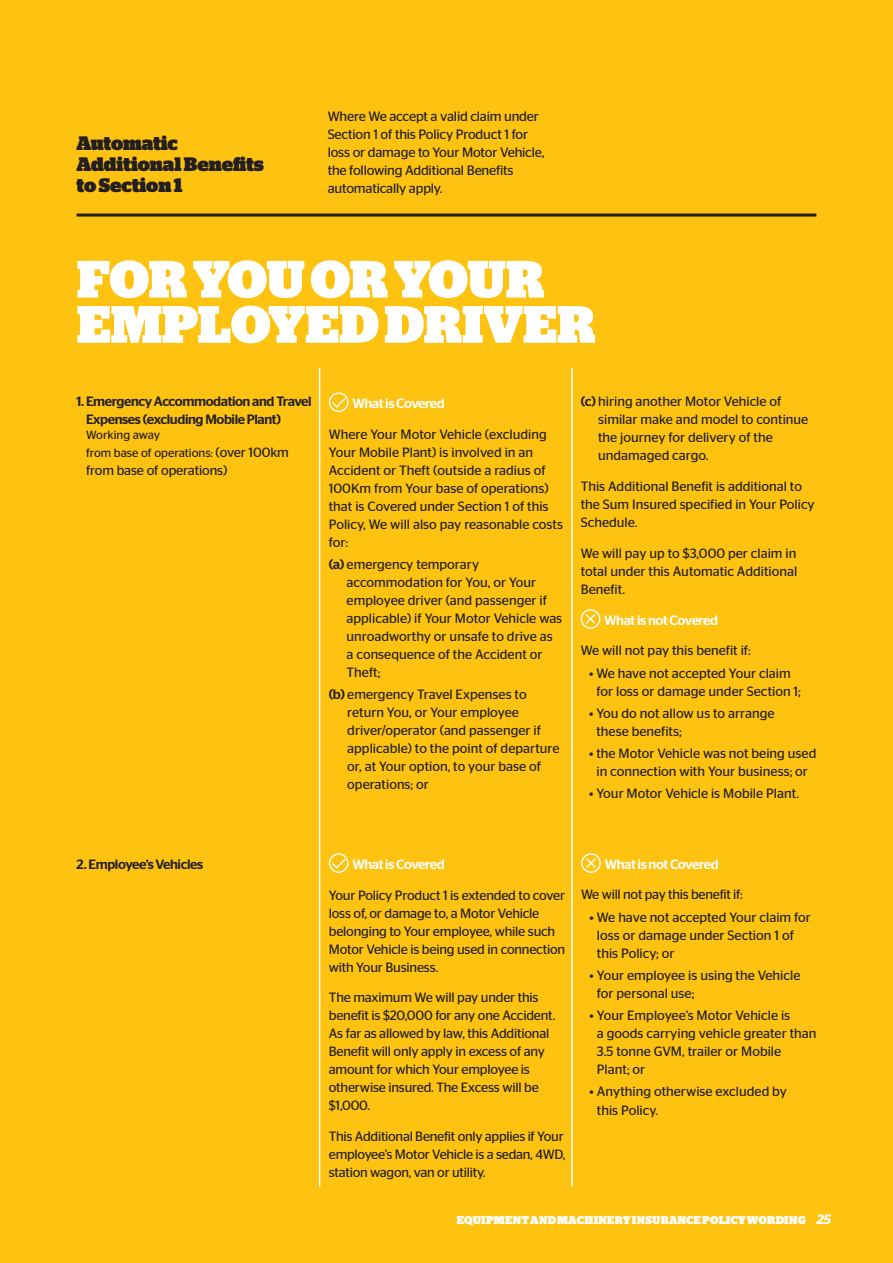
<style>
.page{position:relative;width:893px;height:1263px;background:#fec210}
.page>*{position:absolute;margin:0;border:0;box-sizing:border-box;transform-origin:0 0}
.t1{font:900 52.35px/45.2px "Stag";color:#fff}
.t2{font:900 19.5px/21px "Stag";letter-spacing:-.005em;color:#231f20}
.t3{font:13.65px/18.1px "Stag Sans";letter-spacing:-.015em;color:#231f20}
.t4{font:13.5px/18px "Stag Sans";color:#231f20}
.t5{font:500 13.5px/18px "Stag Sans";letter-spacing:-.03em;color:#231f20}
.t6{font:500 13.5px "Stag Sans";letter-spacing:-.03em;color:#fff}
.t7{font:13.5px "Stag Sans";letter-spacing:-.02em;color:#231f20}
.t8{font:12px/18px "Stag Sans";color:#231f20}
.t9{font:900 11.25px "Stag";letter-spacing:.015em;color:#fff}
.s1{font-size:13.5px}
.s2{font-weight:500}
.s3{font-family:"Stag Sans";font-weight:600;font-style:italic;font-size:13.5px}
</style>
<div class="page">
<hr style="left:319px;top:368px;width:1px;height:818px;background:#fff">
<hr style="left:571px;top:368px;width:2px;height:818px;background:#fff">
<hr style="left:77px;top:214px;width:739px;height:3px;background:#231f20">
<div style="left:329px;top:392px;width:20px;height:20px;border:1px solid #fff;border-radius:50%"></div>
<svg style="left:331px;top:397px;width:16px;height:12px"></svg>
<div style="left:581px;top:609px;width:19px;height:20px;border:1px solid #fff;border-radius:50%"></div>
<svg style="left:584px;top:613px;width:12px;height:12px"></svg>
<div style="left:329px;top:853px;width:20px;height:20px;border:1px solid #fff;border-radius:50%"></div>
<svg style="left:331px;top:858px;width:16px;height:12px"></svg>
<div style="left:581px;top:853px;width:20px;height:20px;border:1px solid #fff;border-radius:50%"></div>
<svg style="left:585px;top:857px;width:12px;height:11px"></svg>
<p class="t2" style="left:77px;top:133px;width:189px">Automatic<br>Additional Benefits to Section 1</p>
<p class="t3" style="left:328px;top:107px;width:218px">Where We accept a valid claim under Section 1 of this Policy Product 1 for loss or damage to Your Motor Vehicle, the following Additional Benefits automatically apply.</p>
<p class="t1" style="left:77px;top:257px;width:520px">FOR YOU OR YOUR<br>EMPLOYED DRIVER</p>
<p class="t5" style="left:86px;top:392px;width:227px;text-indent:-10px">1. Emergency Accommodation and Travel<br>Expenses (excluding Mobile Plant)</p>
<p class="t8" style="left:86px;top:425px;width:204px">Working away<br>from base of operations: <span class="s1">(over 100km</span></p>
<p class="t4" style="left:86px;top:461px;width:143px">from base of operations)</p>
<p class="t6" style="left:352px;top:395px;width:94px">What is Covered</p>
<p class="t4" style="left:329px;top:425px;width:236px">Where Your Motor Vehicle (excluding<br>Your Mobile Plant) is involved in an<br>Accident or Theft (outside a radius of<br>100Km from Your base of operations) that is Covered under Section 1 of this<br>Policy, We will also pay reasonable costs for:</p>
<p class="t4" style="left:347px;top:555px;width:217px;text-indent:-18px"><span class="s2">(a)</span> emergency temporary accommodation for You, or Your employee driver (and passenger if applicable) if Your Motor Vehicle was unroadworthy or unsafe to drive as a consequence of the Accident or<br>Theft;</p>
<p class="t4" style="left:347px;top:685px;width:214px;text-indent:-18px"><span class="s2">(b)</span> emergency Travel Expenses to return You, or Your employee driver/operator (and passenger if applicable) to the point of departure or, at Your option, to your base of operations; or</p>
<p class="t4" style="left:598px;top:392px;width:212px;text-indent:-17px"><span class="s2">(c)</span> hiring another Motor Vehicle of similar make and model to continue the journey for delivery of the undamaged cargo.</p>
<p class="t4" style="left:581px;top:477px;width:236px">This Additional Benefit is additional to the Sum Insured specified in Your Policy<br>Schedule.</p>
<p class="t4" style="left:581px;top:544px;width:218px;text-align:justify">We will pay up to $3,000 per claim in total under this Automatic Additional Benefit.</p>
<p class="t6" style="left:604px;top:612px;width:115px">What is not Covered</p>
<p class="t4" style="left:581px;top:641px;width:172px">We will not pay this benefit if:</p>
<p class="t4" style="left:596px;top:664px;width:206px;text-indent:-7px">• We have not accepted Your claim for loss or damage under Section 1;</p>
<p class="t4" style="left:596px;top:704px;width:180px;text-indent:-7px">• You do not allow us to arrange these benefits;</p>
<p class="t4" style="left:589px;top:744px;width:229px;text-align:center">• the Motor Vehicle was not being used in connection with Your business; or</p>
<p class="t4" style="left:589px;top:784px;width:211px">• Your Motor Vehicle is Mobile Plant.</p>
<p class="t5" style="left:77px;top:855px;width:128px">2. Employee’s Vehicles</p>
<p class="t6" style="left:352px;top:856px;width:94px">What is Covered</p>
<p class="t4" style="left:329px;top:886px;width:238px">Your Policy Product 1 is extended to cover loss of, or damage to, a Motor Vehicle belonging to Your employee, while such Motor Vehicle is being used in connection with Your Business.</p>
<p class="t4" style="left:329px;top:988px;width:228px">The maximum We will pay under this benefit is $20,000 for any one Accident.<br>As far as allowed by law, this Additional Benefit will only apply in excess of any amount for which Your employee is otherwise insured. The Excess will be $1,000.</p>
<p class="t4" style="left:329px;top:1127px;width:238px;text-align:justify">This Additional Benefit only applies if Your employee’s Motor Vehicle is a sedan, 4WD, station wagon, van or utility.</p>
<p class="t6" style="left:605px;top:856px;width:115px">What is not Covered</p>
<p class="t7" style="left:581px;top:887px;width:163px">We will not pay this benefit if:</p>
<p class="t4" style="left:597px;top:908px;width:216px;text-indent:-7px">• We have not accepted Your claim for loss or damage under Section 1 of this Policy; or</p>
<p class="t4" style="left:597px;top:966px;width:205px;text-indent:-7px">• Your employee is using the Vehicle for personal use;</p>
<p class="t4" style="left:597px;top:1006px;width:221px;text-indent:-7px">• Your Employee’s Motor Vehicle is<br>a goods carrying vehicle greater than<br>3.5 tonne GVM, trailer or Mobile<br>Plant; or</p>
<p class="t4" style="left:597px;top:1083px;width:192px;text-indent:-7px">• Anything otherwise excluded by this Policy.</p>
<p class="t9" style="left:457px;top:1213px;width:376px">EQUIPMENT AND MACHINERY INSURANCE POLICY WORDING <span class="s3">25</span></p>
</div>
